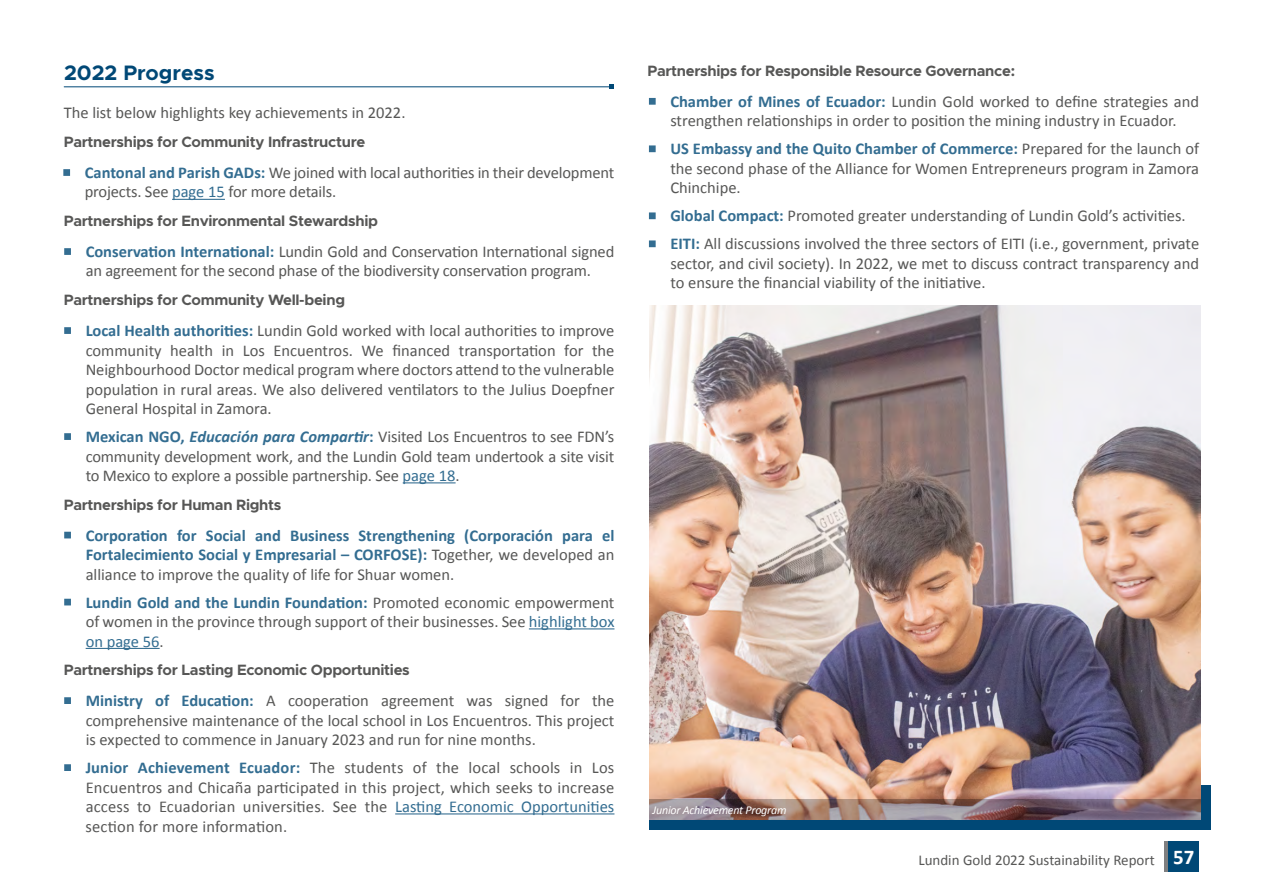
<style>
.page{position:relative;width:1263px;height:893px;background:#fff}
.page>*{position:absolute;margin:0;border:0;box-sizing:border-box;transform-origin:0 0}
.t1{font:700 21px "Metropolis";color:#004876}
.t2{font:16.5px/19.5px "Calibri";color:#575756;text-align:justify}
.t3{font:700 16.5px/19.5px "Calibri";color:#336d91;text-align:justify}
.t4{font:700 15px "Metropolis";letter-spacing:-.02em;color:#575756}
.t5{font:15px "Calibri";color:#575756}
.t6{font:italic 12px "Calibri";letter-spacing:-.02em;color:#fff}
.s1{color:#336d91}
.s2{font-weight:700;color:#336d91}
.s3{font-weight:700;font-style:italic;color:#336d91}
.s4{font-weight:400}
.s5{font-weight:400;color:#575756}
.s6{font-weight:700;font-size:21px;color:#fff}
</style>
<div class="page">
<div style="left:1168px;top:841px;width:31px;height:31px;background:#004876"></div>
<hr style="left:1164px;top:841px;width:3px;height:31px;background:#7f7f80">
<hr style="left:64px;top:86px;width:547px;height:1px;background:#004876">
<svg style="left:609px;top:85px;width:5px;height:4px"></svg>
<hr style="left:172px;top:199px;width:53px;height:1px;background:#336d91">
<hr style="left:403px;top:482px;width:53px;height:1px;background:#336d91">
<hr style="left:529px;top:628px;width:85px;height:1px;background:#336d91">
<hr style="left:86px;top:648px;width:74px;height:1px;background:#336d91">
<hr style="left:395px;top:813px;width:219px;height:1px;background:#336d91">
<div style="left:649px;top:785px;width:562px;height:44px;background:#004876"></div>
<img style="left:649px;top:305px;width:552px;height:494px">
<svg style="left:649px;top:799px;width:552px;height:21px;background:#897174"></svg>
<p class="t1" style="left:64px;top:59px;width:152px">2022 Progress</p>
<p class="t2" style="left:64px;top:103px;width:343px">The list below highlights key achievements in 2022.</p>
<p class="t4" style="left:64px;top:133px;width:303px">Partnerships for Community Infrastructure</p>
<p class="t2" style="left:85px;top:163px;width:531px;text-indent:-21px"><span class="s1">▪</span> <span class="s2">Cantonal and Parish GADs:</span> We joined with local authorities in their development projects. See <span class="s1">page 15</span> for more details.</p>
<p class="t4" style="left:64px;top:212px;width:316px">Partnerships for Environmental Stewardship</p>
<p class="t2" style="left:65px;top:242px;width:551px;text-align:center"><span class="s1">▪</span> <span class="s2">Conservation International:</span> Lundin Gold and Conservation International signed an agreement for the second phase of the biodiversity conservation program.</p>
<p class="t4" style="left:64px;top:291px;width:283px">Partnerships for Community Well-being</p>
<p class="t2" style="left:86px;top:321px;width:530px;text-indent:-21px"><span class="s1">▪</span> <span class="s2">Local Health authorities:</span> Lundin Gold worked with local authorities to improve community health in Los Encuentros. We financed transportation for the Neighbourhood Doctor medical program where doctors attend to the vulnerable population in rural areas. We also delivered ventilators to the Julius Doepfner General Hospital in Zamora.</p>
<p class="t2" style="left:86px;top:427px;width:530px;text-indent:-21px"><span class="s1">▪</span> <span class="s2">Mexican NGO,</span> <span class="s3">Educación para Compartir</span><span class="s2">:</span> Visited Los Encuentros to see FDN’s community development work, and the Lundin Gold team undertook a site visit to Mexico to explore a possible partnership. See <span class="s1">page 18</span>.</p>
<p class="t4" style="left:64px;top:495px;width:219px">Partnerships for Human Rights</p>
<p class="t3" style="left:86px;top:525px;width:530px;text-indent:-21px"><span class="s4">▪</span> Corporation for Social and Business Strengthening (Corporación para el Fortalecimiento Social y Empresarial – CORFOSE): <span class="s5">Together, we developed an alliance to improve the quality of life for Shuar women.</span></p>
<p class="t2" style="left:86px;top:592px;width:530px;text-indent:-21px"><span class="s1">▪</span> <span class="s2">Lundin Gold and the Lundin Foundation:</span> Promoted economic empowerment of women in the province through support of their businesses. See <span class="s1">highlight box on page 56</span>.</p>
<p class="t4" style="left:64px;top:661px;width:348px">Partnerships for Lasting Economic Opportunities</p>
<p class="t2" style="left:86px;top:691px;width:530px;text-indent:-21px"><span class="s1">▪</span> <span class="s2">Ministry of Education:</span> A cooperation agreement was signed for the comprehensive maintenance of the local school in Los Encuentros. This project is expected to commence in January 2023 and run for nine months.</p>
<p class="t2" style="left:86px;top:758px;width:530px;text-indent:-21px"><span class="s1">▪</span> <span class="s2">Junior Achievement Ecuador:</span> The students of the local schools in Los Encuentros and Chicaña participated in this project, which seeks to increase access to Ecuadorian universities. See the <span class="s1">Lasting Economic Opportunities </span>section for more information.</p>
<p class="t4" style="left:647px;top:62px;width:369px">Partnerships for Responsible Resource Governance:</p>
<p class="t2" style="left:649px;top:92px;width:551px;text-align:center"><span class="s1">▪</span> <span class="s2">Chamber of Mines of Ecuador:</span> Lundin Gold worked to define strategies and strengthen relationships in order to position the mining industry in Ecuador.</p>
<p class="t2" style="left:670px;top:139px;width:530px;text-indent:-21px"><span class="s1">▪</span> <span class="s2">US Embassy and the Quito Chamber of Commerce:</span> Prepared for the launch of the second phase of the Alliance for Women Entrepreneurs program in Zamora Chinchipe.</p>
<p class="t2" style="left:649px;top:206px;width:538px"><span class="s1">▪</span> <span class="s2">Global Compact:</span> Promoted greater understanding of Lundin Gold’s activities.</p>
<p class="t2" style="left:670px;top:234px;width:530px;text-indent:-21px"><span class="s1">▪</span> <span class="s2">EITI:</span> All discussions involved the three sectors of EITI (i.e., government, private sector, and civil society). In 2022, we met to discuss contract transparency and to ensure the financial viability of the initiative.</p>
<p class="t6" style="left:652px;top:802px;width:135px">Junior Achievement Program</p>
<p class="t5" style="left:918px;top:850px;width:278px">Lundin Gold 2022 Sustainability Report <span class="s6">57</span></p>
</div>
